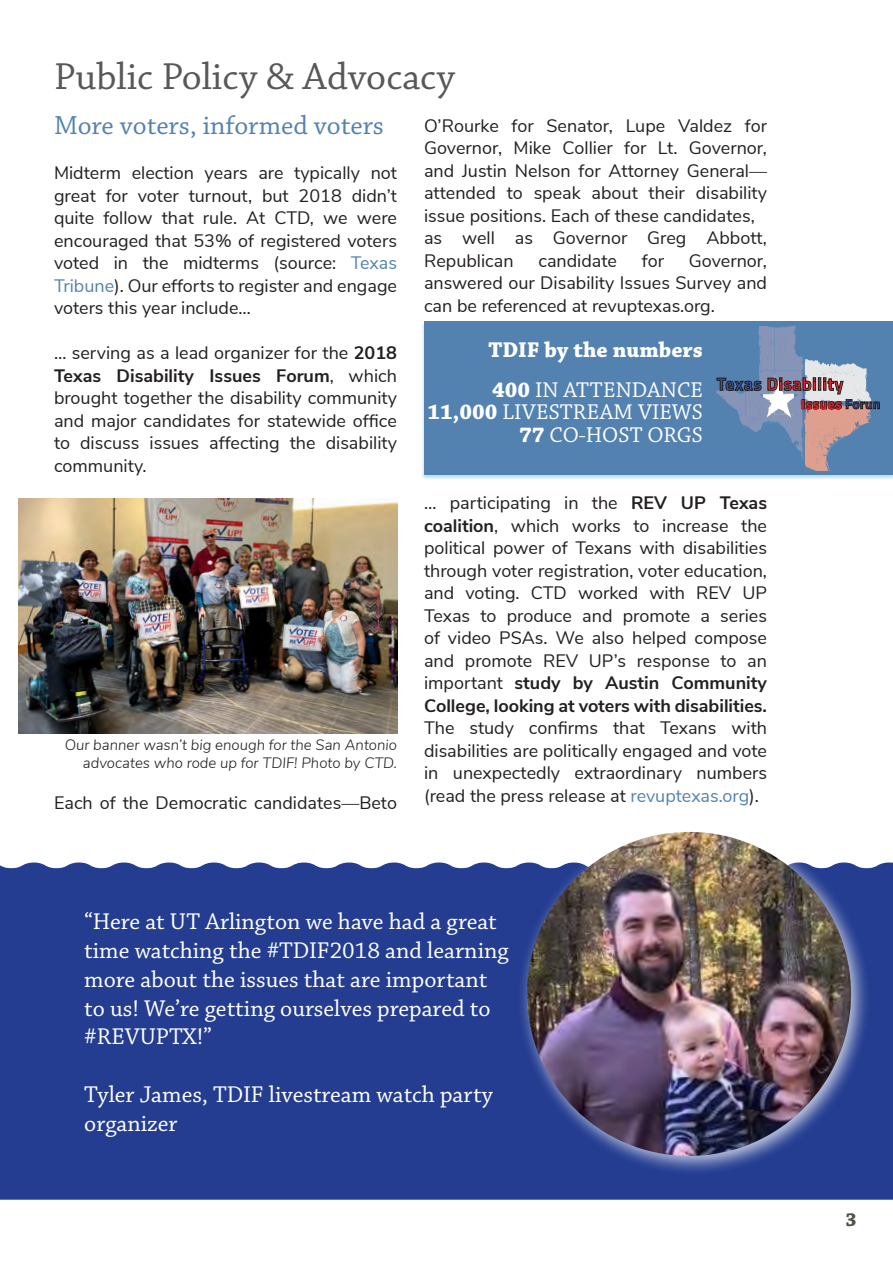
<style>
.page{position:relative;width:893px;height:1263px;background:#fff}
.page>*{position:absolute;margin:0;border:0;box-sizing:border-box;transform-origin:0 0}
.cover_head1-blue{font:39.45px "Chaparral Pro";color:#57585a}
.t1{font:27.45px "Chaparral Pro";color:#5482b0}
.t2{font:24px/28.8px "Chaparral Pro";color:#fff}
.t3{font:22.5px "Chaparral Pro";letter-spacing:.005em;color:#fff}
.body_num-list{font:700 22.5px "Chaparral Pro";color:#fff}
.cover_head1-white{font:700 19.8px "Chaparral Pro";color:#535249}
.t4{font:18px/22.5px "Nunito Sans";color:#231f20;text-align:justify}
.t5{font:700 17.85px "Titillium Web";letter-spacing:.025em;color:#ed2224}
.t6{font:italic 300 15px/18px "Nunito Sans";color:#231f20;text-align:right}
.t7{font:700 13.35px "Titillium Web";letter-spacing:.05em;color:#ed2224}
.s1{color:#5482b0}
.s2{font-weight:700}
.s3{color:#3a53a4}
</style>
<div class="page">
<div style="left:0;top:862px;width:893px;height:338px;background:#243d91"></div>
<div style="left:421px;top:321px;width:472px;height:159px;background:#42b3da;opacity:.4"></div>
<div style="left:424px;top:321px;width:469px;height:154px;background:#5482b0"></div>
<div style="left:517px;top:821px;width:354px;height:355px;background:#fff;opacity:.75"></div>
<img style="left:527px;top:832px;width:324px;height:324px;border-radius:162px">
<img style="left:18px;top:499px;width:379px;height:234px">
<svg style="left:716px;top:326px;width:164px;height:144px"></svg>
<p class="cover_head1-blue" style="left:54px;top:54px;width:403px">Public Policy &amp; Advocacy</p>
<p class="t1" style="left:54px;top:110px;width:331px">More voters, informed voters</p>
<p class="t4" style="left:54px;top:160px;width:345px">Midterm election years are typically not great for voter turnout, but 2018 didn’t quite follow that rule. At CTD, we were encouraged that 53% of registered voters voted in the midterms (source: <span class="s1">Texas Tribune</span>). Our efforts to register and engage voters this year include…</p>
<p class="t4" style="left:54px;top:340px;width:345px">… serving as a lead organizer for the <span class="s2">2018<br>Texas Disability Issues Forum</span>, which brought together the disability community and major candidates for statewide office to discuss issues affecting the disability community.</p>
<p class="t6" style="left:65px;top:735px;width:334px">Our banner wasn’t big enough for the San Antonio advocates who rode up for TDIF! Photo by CTD.</p>
<p class="t4" style="left:54px;top:790px;width:345px">Each of the Democratic candidates—Beto</p>
<p class="t4" style="left:424px;top:113px;width:345px">O’Rourke for Senator, Lupe Valdez for Governor, Mike Collier for Lt. Governor, and Justin Nelson for Attorney General— attended to speak about their disability issue positions. Each of these candidates,</p>
<p class="t4" style="left:424px;top:226px;width:344px">as well as Governor Greg Abbott,<br>Republican</p>
<p class="t4" style="left:424px;top:248px;width:345px;text-indent:265px">Governor, answered our Disability Issues Survey and can be referenced at revuptexas.org.</p>
<p class="body_num-list" style="left:489px;top:337px;width:216px">TDIF by the numbers</p>
<p class="t3" style="left:492px;top:377px;width:212px"><span class="s2">400</span> IN ATTENDANCE</p>
<p class="t3" style="left:427px;top:400px;width:277px"><span class="s2">11,000</span> LIVESTREAM VIEWS</p>
<p class="t3" style="left:519px;top:422px;width:185px"><span class="s2">77</span> CO-HOST ORGS</p>
<p class="t4" style="left:538px;top:248px;width:80px">candidate</p>
<p class="t4" style="left:642px;top:248px;width:24px">for</p>
<p class="t5" style="left:717px;top:370px;width:128px"><span class="s3">Texas</span> Disability</p>
<p class="t7" style="left:801px;top:394px;width:84px">Issues <span class="s3">Forum</span></p>
<p class="t4" style="left:424px;top:491px;width:345px">… participating in the <span class="s2">REV UP Texas coalition</span>, which works to increase the political power of Texans with disabilities through voter registration, voter education, and voting. CTD worked with REV UP Texas to produce and promote a series of video PSAs. We also helped compose and promote REV UP’s response to an important <span class="s2">study by Austin Community College, looking at voters with disabilities.<br></span>The study confirms that Texans with disabilities are politically engaged and vote in unexpectedly extraordinary numbers (read the press release at <span class="s1">revuptexas.org</span>).</p>
<p class="t2" style="left:84px;top:908px;width:426px">“Here at UT Arlington we have had a great time watching the #TDIF2018 and learning more about the issues that are important to us! We’re getting ourselves prepared to #REVUPTX!”</p>
<p class="t2" style="left:84px;top:1081px;width:410px">Tyler James, TDIF livestream watch party organizer</p>
<p class="cover_head1-white" style="left:845px;top:1207px;width:13px">3</p>
</div>
